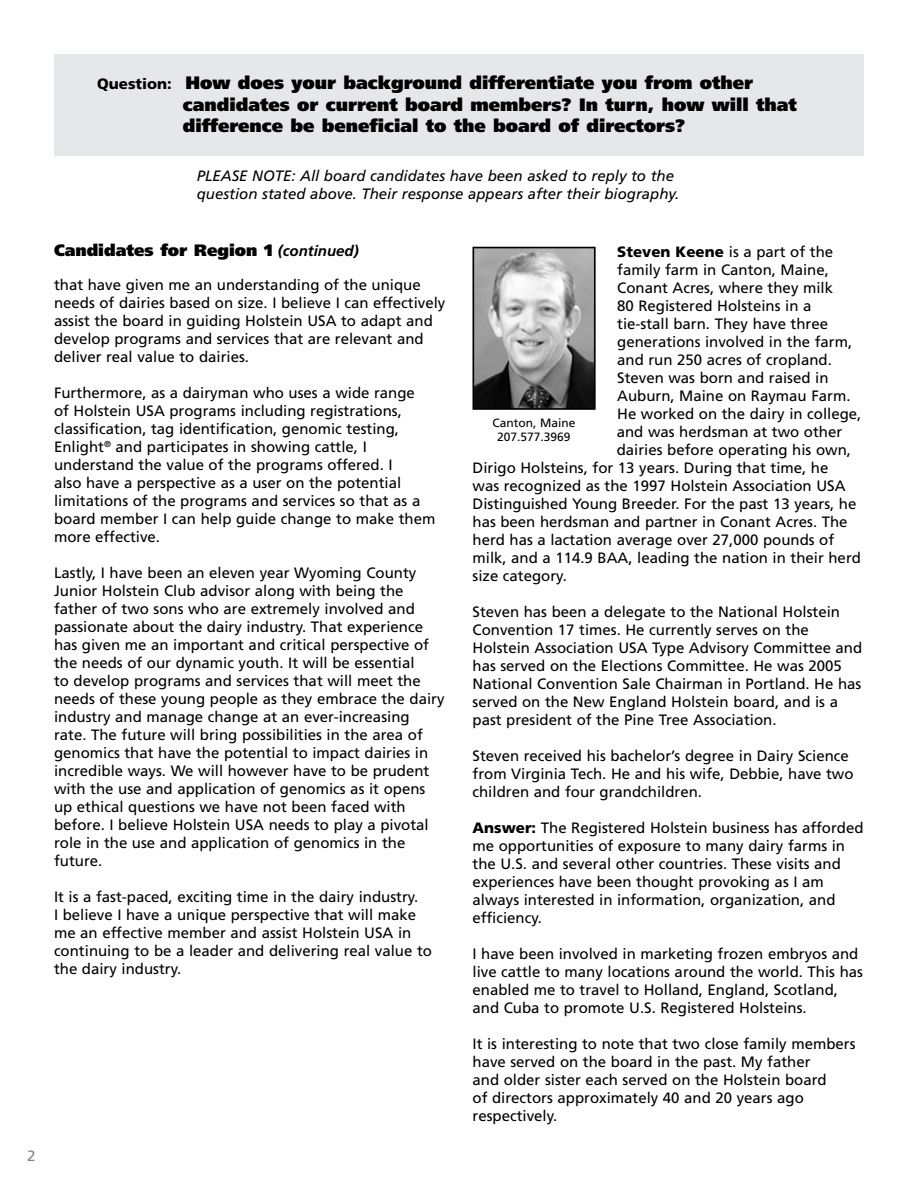
<style>
.page{position:relative;width:918px;height:1188px;background:#fff}
.page>*{position:absolute;margin:0;border:0;box-sizing:border-box;transform-origin:0 0}
.t1{font:900 18px/21.6px "Frutiger LT Std";color:#000}
.t2{font:900 16.5px "Frutiger LT Std";color:#000}
.t3{font:15px/18px "Frutiger LT Std";color:#000}
.t4{font:italic 15px/18px "Frutiger LT Std";color:#000}
.t5{font:15px "Frutiger LT Std";color:#808285}
.t6{font:12px/14.4px "Frutiger LT Std";color:#000;text-align:center}
.s1{font-size:15px}
.s2{font-weight:700;font-style:italic;font-size:15px}
.s3{font-weight:900}
</style>
<div class="page">
<div style="left:54px;top:54px;width:810px;height:102px;background:#e6e7e8"></div>
<img style="left:475px;top:250px;width:118px;height:157px">
<div style="left:472px;top:247px;width:124px;height:163px;border:2px solid #000"></div>
<p class="t5" style="left:27px;top:1147px;width:10px">2</p>
<p class="t1" style="left:183px;top:72px;width:616px;text-indent:-86px"><span class="s1">Question:</span> How does your background differentiate you from other candidates or current board members? In turn, how will that difference be beneficial to the board of directors?</p>
<p class="t4" style="left:197px;top:167px;width:484px">PLEASE NOTE: All board candidates have been asked to reply to the question stated above. Their response appears after their biography.</p>
<p class="t2" style="left:54px;top:240px;width:306px">Candidates for Region 1 <span class="s2">(continued)</span></p>
<p class="t3" style="left:54px;top:276px;width:393px">that have given me an understanding of the unique needs of dairies based on size. I believe I can effectively assist the board in guiding Holstein USA to adapt and develop programs and services that are relevant and deliver real value to dairies.</p>
<p class="t3" style="left:54px;top:384px;width:383px">Furthermore, as a dairyman who uses a wide range<br>of Holstein USA programs including registrations, classification, tag identification, genomic testing, Enlight<sup>®</sup> and participates in showing cattle, I understand the value of the programs offered. I<br>also have a perspective as a user on the potential limitations of the programs and services so that as a board member I can help guide change to make them more effective.</p>
<p class="t3" style="left:54px;top:564px;width:392px">Lastly, I have been an eleven year Wyoming County Junior Holstein Club advisor along with being the father of two sons who are extremely involved and passionate about the dairy industry. That experience has given me an important and critical perspective of the needs of our dynamic youth. It will be essential<br>to develop programs and services that will meet the needs of these young people as they embrace the dairy industry and manage change at an ever-increasing rate. The future will bring possibilities in the area of genomics that have the potential to impact dairies in incredible ways. We will however have to be prudent with the use and application of genomics as it opens up ethical questions we have not been faced with before. I believe Holstein USA needs to play a pivotal role in the use and application of genomics in the future.</p>
<p class="t3" style="left:54px;top:888px;width:380px">It is a fast-paced, exciting time in the dairy industry.<br>I believe I have a unique perspective that will make me an effective member and assist Holstein USA in continuing to be a leader and delivering real value to the dairy industry.</p>
<p class="t3" style="left:617px;top:243px;width:217px"><span class="s3">Steven Keene</span> is a part of the</p>
<p class="t3" style="left:617px;top:261px;width:213px">family farm in Canton, Maine,</p>
<p class="t3" style="left:617px;top:279px;width:217px">Conant Acres, where they milk</p>
<p class="t3" style="left:617px;top:297px;width:196px">80 Registered Holsteins in a</p>
<p class="t3" style="left:617px;top:315px;width:212px">tie-stall barn. They have three</p>
<p class="t3" style="left:617px;top:333px;width:237px">generations involved in the farm,</p>
<p class="t3" style="left:617px;top:351px;width:216px">and run 250 acres of cropland.</p>
<p class="t3" style="left:617px;top:369px;width:213px">Steven was born and raised in</p>
<p class="t3" style="left:617px;top:387px;width:235px">Auburn, Maine on Raymau Farm.</p>
<p class="t3" style="left:617px;top:405px;width:246px">He worked on the dairy in college,</p>
<p class="t3" style="left:617px;top:423px;width:227px">and was herdsman at two other</p>
<p class="t3" style="left:617px;top:441px;width:236px">dairies before operating his own,</p>
<p class="t3" style="left:473px;top:459px;width:357px">Dirigo Holsteins, for 13 years. During that time, he</p>
<p class="t3" style="left:473px;top:477px;width:375px">was recognized as the 1997 Holstein Association USA</p>
<p class="t3" style="left:473px;top:495px;width:385px">Distinguished Young Breeder. For the past 13 years, he</p>
<p class="t3" style="left:473px;top:513px;width:377px">has been herdsman and partner in Conant Acres. The</p>
<p class="t3" style="left:473px;top:531px;width:363px">herd has a lactation average over 27,000 pounds of</p>
<p class="t3" style="left:473px;top:549px;width:390px">milk, and a 114.9 BAA, leading the nation in their herd</p>
<p class="t3" style="left:473px;top:567px;width:96px">size category.</p>
<p class="t3" style="left:473px;top:603px;width:391px">Steven has been a delegate to the National Holstein Convention 17 times. He currently serves on the Holstein Association USA Type Advisory Committee and has served on the Elections Committee. He was 2005<br>National Convention Sale Chairman in Portland. He has served on the New England Holstein board, and is a past president of the Pine Tree Association.</p>
<p class="t3" style="left:473px;top:747px;width:383px">Steven received his bachelor’s degree in Dairy Science from Virginia Tech. He and his wife, Debbie, have two children and four grandchildren.</p>
<p class="t3" style="left:473px;top:819px;width:393px"><span class="s3">Answer:</span> The Registered Holstein business has afforded me opportunities of exposure to many dairy farms in the U.S. and several other countries. These visits and experiences have been thought provoking as I am always interested in information, organization, and efficiency.</p>
<p class="t3" style="left:473px;top:945px;width:392px">I have been involved in marketing frozen embryos and live cattle to many locations around the world. This has enabled me to travel to Holland, England, Scotland, and Cuba to promote U.S. Registered Holsteins.</p>
<p class="t3" style="left:473px;top:1035px;width:385px">It is interesting to note that two close family members have served on the board in the past. My father<br>and older sister each served on the Holstein board<br>of directors approximately 40 and 20 years ago respectively.</p>
<p class="t6" style="left:492px;top:416px;width:85px">Canton, Maine<br>207.577.3969</p>
</div>
